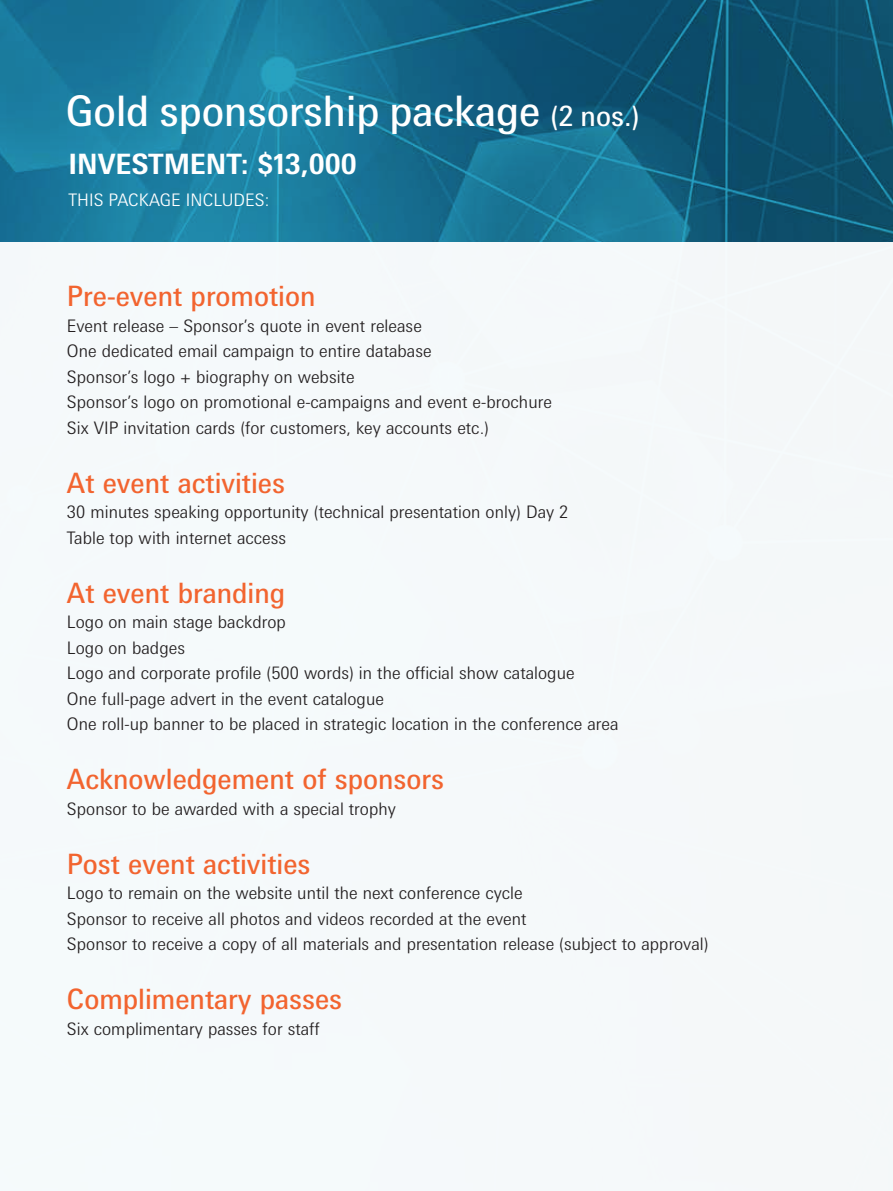
<style>
.page{position:relative;width:893px;height:1191px;background:#fff}
.page>*{position:absolute;margin:0;border:0;box-sizing:border-box;transform-origin:0 0}
.t1{font:42px "Messe Univers";color:#fff}
.t2{font:28.05px "Messe Univers";color:#f2642f}
.t3{font:700 28.05px "Messe Univers";color:#fff}
.t4{font:300 17.25px/25.5px "Messe Univers";color:#231f20}
.t5{font:300 17.25px "Messe Univers";color:#fff}
.s1{font-size:28.05px}
</style>
<div class="page">
<img style="left:0;top:0;width:893px;height:242px">
<div style="left:0;top:242px;width:893px;height:949px;background:#f5f9fa"></div>
<h1 class="t1" style="left:66px;top:85px;width:575px">Gold sponsorship package <span class="s1">(2 nos.)</span></h1>
<h2 class="t3" style="left:68px;top:147px;width:290px">INVESTMENT: $13,000</h2>
<p class="t5" style="left:68px;top:190px;width:202px">THIS PACKAGE INCLUDES:</p>
<h2 class="t2" style="left:67px;top:279px;width:250px">Pre-event promotion</h2>
<p class="t4" style="left:67px;top:312px;width:486px">Event release – Sponsor’s quote in event release<br>One dedicated email campaign to entire database<br>Sponsor’s logo + biography on website<br>Sponsor’s logo on promotional e-campaigns and event e-brochure Six VIP invitation cards (for customers, key accounts etc.)</p>
<h2 class="t2" style="left:67px;top:465px;width:220px">At event activities</h2>
<p class="t4" style="left:67px;top:499px;width:503px">30 minutes speaking opportunity (technical presentation only) Day 2<br>Table top with internet access</p>
<h2 class="t2" style="left:67px;top:575px;width:220px">At event branding</h2>
<p class="t4" style="left:67px;top:609px;width:553px">Logo on main stage backdrop<br>Logo on badges<br>Logo and corporate profile (500 words) in the official show catalogue<br>One full-page advert in the event catalogue<br>One roll-up banner to be placed in strategic location in the conference area</p>
<h2 class="t2" style="left:67px;top:762px;width:378px">Acknowledgement of sponsors</h2>
<p class="t4" style="left:67px;top:795px;width:331px">Sponsor to be awarded with a special trophy</p>
<h2 class="t2" style="left:67px;top:846px;width:245px">Post event activities</h2>
<p class="t4" style="left:67px;top:880px;width:643px">Logo to remain on the website until the next conference cycle<br>Sponsor to receive all photos and videos recorded at the event<br>Sponsor to receive a copy of all materials and presentation release (subject to approval)</p>
<h2 class="t2" style="left:67px;top:982px;width:277px">Complimentary passes</h2>
<p class="t4" style="left:67px;top:1015px;width:254px">Six complimentary passes for staff</p>
</div>
